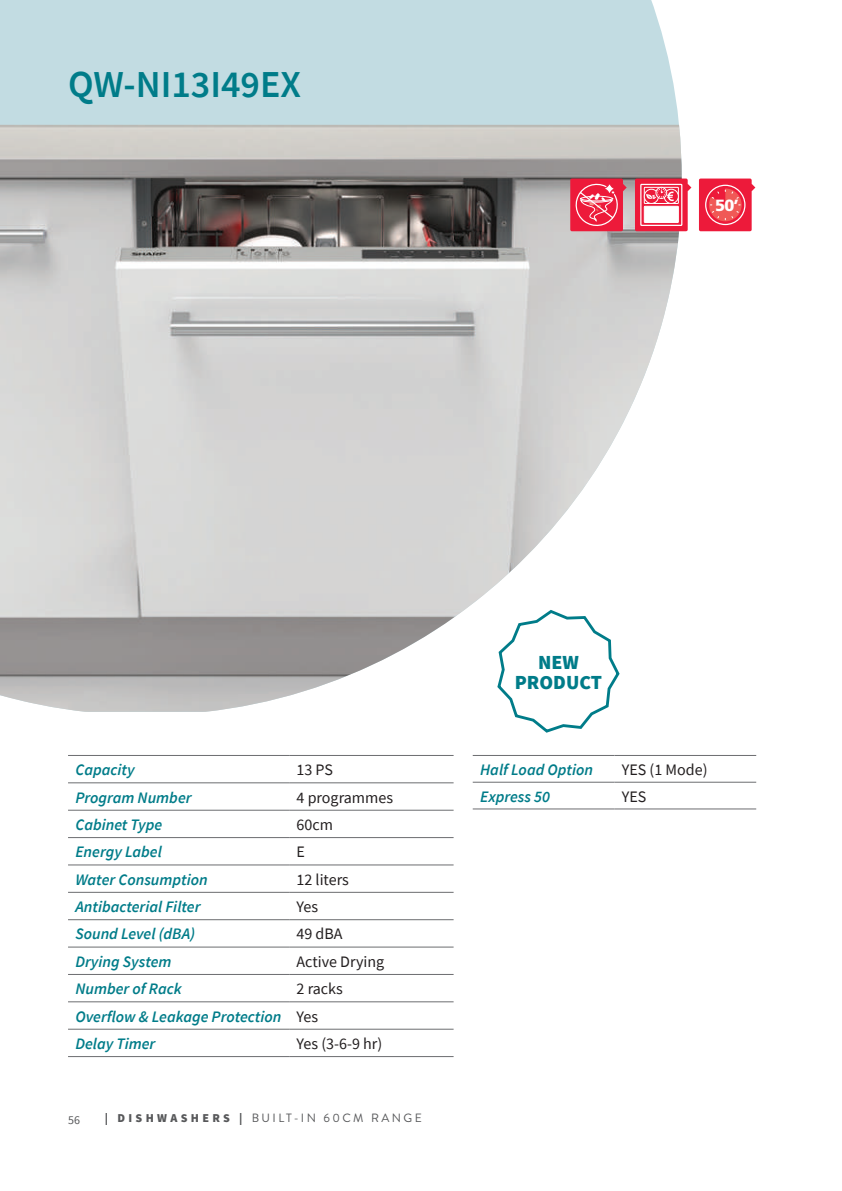
<style>
.page{position:relative;width:842px;height:1191px;background:#fff}
.page>*{position:absolute;margin:0;border:0;box-sizing:border-box;transform-origin:0 0}
.t1{font:600 38px "Source Sans Pro";color:#007c89}
.t2{font:900 19.8px/19.8px "Source Sans Pro";color:#007c89;text-align:center}
.t3{font:900 16.2px "Frutiger";color:#fff}
.t4{font:italic 600 16px/27.4px "Source Sans Pro";color:#007c89}
.t5{font:16px "Source Sans Pro";color:#231f20}
.t6{font:12px "Brandon Grotesque";letter-spacing:.2em;color:#57585a}
.t7{font:12px "Source Sans Pro";color:#57585a}
.s1{font-weight:400;font-style:normal;color:#231f20}
.s2{font-family:"Source Sans Pro";font-weight:900}
</style>
<div class="page">
<div style="left:0;top:0;width:679px;height:125px;background:#c2dce2"></div>
<img style="left:0;top:125px;width:682px;height:586px">
<hr style="left:68px;top:755px;width:221px;height:1px;background:#6c6d70">
<hr style="left:289px;top:755px;width:165px;height:1px;background:#6c6d70">
<hr style="left:68px;top:782px;width:221px;height:1px;background:#6c6d70">
<hr style="left:289px;top:782px;width:165px;height:1px;background:#6c6d70">
<hr style="left:68px;top:810px;width:221px;height:1px;background:#6c6d70">
<hr style="left:289px;top:810px;width:165px;height:1px;background:#6c6d70">
<hr style="left:68px;top:837px;width:221px;height:1px;background:#6c6d70">
<hr style="left:289px;top:837px;width:165px;height:1px;background:#6c6d70">
<hr style="left:68px;top:864px;width:221px;height:1px;background:#6c6d70">
<hr style="left:289px;top:864px;width:165px;height:1px;background:#6c6d70">
<hr style="left:68px;top:892px;width:221px;height:1px;background:#6c6d70">
<hr style="left:289px;top:892px;width:165px;height:1px;background:#6c6d70">
<hr style="left:68px;top:919px;width:221px;height:1px;background:#6c6d70">
<hr style="left:289px;top:919px;width:165px;height:1px;background:#6c6d70">
<hr style="left:68px;top:946px;width:221px;height:1px;background:#6c6d70">
<hr style="left:289px;top:946px;width:165px;height:1px;background:#6c6d70">
<hr style="left:68px;top:974px;width:221px;height:1px;background:#6c6d70">
<hr style="left:289px;top:974px;width:165px;height:1px;background:#6c6d70">
<hr style="left:68px;top:1001px;width:221px;height:1px;background:#6c6d70">
<hr style="left:289px;top:1001px;width:165px;height:1px;background:#6c6d70">
<hr style="left:68px;top:1028px;width:221px;height:1px;background:#6c6d70">
<hr style="left:289px;top:1028px;width:165px;height:1px;background:#6c6d70">
<hr style="left:68px;top:1056px;width:221px;height:1px;background:#6c6d70">
<hr style="left:289px;top:1056px;width:165px;height:1px;background:#6c6d70">
<hr style="left:473px;top:755px;width:141px;height:1px;background:#6c6d70">
<hr style="left:614px;top:755px;width:142px;height:1px;background:#6c6d70">
<hr style="left:473px;top:782px;width:141px;height:1px;background:#6c6d70">
<hr style="left:614px;top:782px;width:142px;height:1px;background:#6c6d70">
<hr style="left:473px;top:808px;width:141px;height:1px;background:#6c6d70">
<hr style="left:614px;top:808px;width:142px;height:1px;background:#6c6d70">
<svg style="left:496px;top:608px;width:125px;height:125px"></svg>
<div style="left:635px;top:178px;width:53px;height:53px;background:#ed1a3a;border-radius:2px"></div>
<svg style="left:688px;top:184px;width:3px;height:7px"></svg>
<svg style="left:641px;top:184px;width:41px;height:41px"></svg>
<div style="left:640px;top:184px;width:42px;height:42px;border:1px solid #fff"></div>
<div style="left:644px;top:206px;width:34px;height:16px;background:#fff"></div>
<div style="left:644px;top:206px;width:35px;height:17px;border:1px solid #fff"></div>
<svg style="left:644px;top:187px;width:34px;height:16px"></svg>
<div style="left:644px;top:187px;width:35px;height:17px;border:1px solid #fff"></div>
<div style="left:664px;top:189px;width:14px;height:14px;background:#ed1a3a;border-radius:50%"></div>
<div style="left:664px;top:189px;width:15px;height:15px;border:1px solid #fff;border-radius:50%"></div>
<div style="left:644px;top:189px;width:14px;height:14px;background:#ed1a3a;border-radius:50%"></div>
<div style="left:644px;top:189px;width:15px;height:15px;border:1px solid #fff;border-radius:50%"></div>
<div style="left:656px;top:187px;width:11px;height:12px;border:1px solid #fff;border-radius:50%"></div>
<svg style="left:646px;top:189px;width:28px;height:12px"></svg>
<div style="left:570px;top:178px;width:53px;height:53px;background:#ed1a3a;border-radius:2px"></div>
<svg style="left:575px;top:180px;width:52px;height:50px"></svg>
<div style="left:699px;top:178px;width:53px;height:53px;background:#ed1a3a;border-radius:2px"></div>
<svg style="left:752px;top:184px;width:3px;height:7px"></svg>
<div style="left:705px;top:185px;width:40px;height:40px;border:1px solid #fff;border-radius:50%"></div>
<svg style="left:709px;top:188px;width:33px;height:33px"></svg>
<h1 class="t1" style="left:68px;top:59px;width:235px">QW-NI13I49EX</h1>
<p class="t3" style="left:715px;top:196px;width:25px">50’</p>
<p class="t4" style="left:75px;top:756px;width:61px">Capacity</p>
<p class="t5" style="left:297px;top:759px;width:38px">13 PS</p>
<p class="t4" style="left:75px;top:783px;width:118px">Program Number</p>
<p class="t5" style="left:297px;top:787px;width:98px">4 programmes</p>
<p class="t4" style="left:75px;top:810px;width:88px">Cabinet Type</p>
<p class="t5" style="left:297px;top:814px;width:38px">60cm</p>
<p class="t4" style="left:75px;top:838px;width:88px">Energy Label</p>
<p class="t5" style="left:297px;top:841px;width:10px">E</p>
<p class="t4" style="left:75px;top:865px;width:134px">Water Consumption</p>
<p class="t5" style="left:297px;top:869px;width:54px">12 liters</p>
<p class="t4" style="left:75px;top:892px;width:127px">Antibacterial Filter</p>
<p class="t5" style="left:297px;top:896px;width:23px">Yes</p>
<p class="t4" style="left:75px;top:920px;width:121px">Sound Level (dBA)</p>
<p class="t5" style="left:297px;top:924px;width:48px">49 dBA</p>
<p class="t4" style="left:75px;top:947px;width:98px">Drying System</p>
<p class="t5" style="left:297px;top:951px;width:89px">Active Drying</p>
<p class="t4" style="left:75px;top:974px;width:108px">Number of Rack</p>
<p class="t4" style="left:75px;top:974px;width:269px;text-indent:221px"><span class="s1">2 racks<br></span>Overflow &amp; Leakage Protection <span class="s1">Yes<br></span>Delay Timer</p>
<p class="t5" style="left:297px;top:1033px;width:87px">Yes (3-6-9 hr)</p>
<p class="t7" style="left:68px;top:1112px;width:13px">56</p>
<p class="t6" style="left:105px;top:1109px;width:318px"><span class="s2">| DISHWASHERS |</span> BUILT-IN 60CM RANGE</p>
<p class="t2" style="left:515px;top:652px;width:89px">NEW<br>PRODUCT</p>
<p class="t4" style="left:480px;top:755px;width:115px">Half Load Option</p>
<p class="t5" style="left:622px;top:759px;width:87px">YES (1 Mode)</p>
<p class="t4" style="left:480px;top:782px;width:71px">Express 50</p>
<p class="t5" style="left:622px;top:786px;width:26px">YES</p>
</div>
